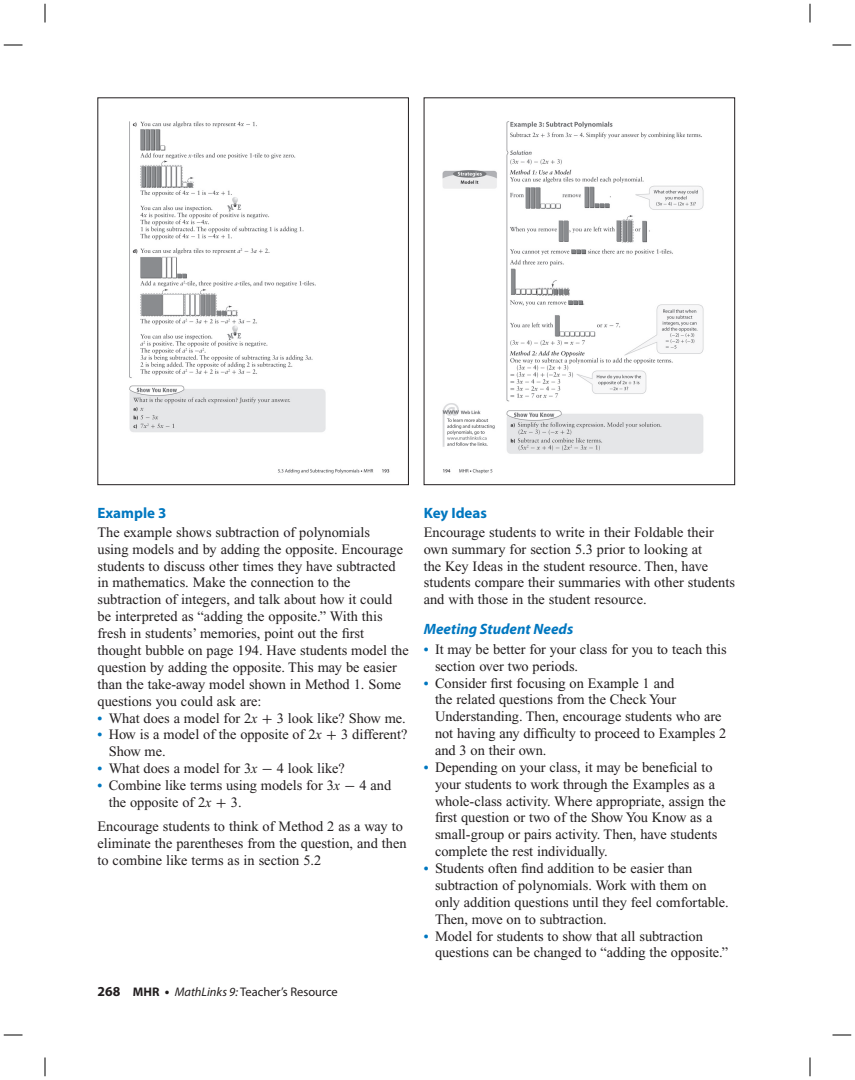
<style>
.page{position:relative;width:855px;height:1080px;background:#fff}
.page>*{position:absolute;margin:0;border:0;box-sizing:border-box;transform-origin:0 0}
.t1{font:italic 700 15px "Myriad Pro";color:#0077c0}
.t2{font:700 15px "Myriad Pro";color:#0077c0}
.t3{font:14.38px/16.9px "Times New Roman";letter-spacing:-.005em;color:#231f20}
.t4{font:12.5px "Myriad Pro";color:#231f20}
.s1{font-weight:700;font-size:13.75px;color:#0077c0}
.s2{font-style:italic}
.s3{font-family:"Uni Math"}
.s4{font-weight:700;font-size:13.75px}
.s5{font-weight:700}
</style>
<div class="page">
<img style="left:129px;top:121px;width:261px;height:353px">
<div style="left:98px;top:98px;width:311px;height:387px;border:1px solid #231f20"></div>
<img style="left:442px;top:121px;width:262px;height:353px">
<div style="left:424px;top:98px;width:311px;height:387px;border:1px solid #231f20"></div>
<svg style="left:4px;top:44px;width:18px;height:2px"></svg>
<svg style="left:832px;top:44px;width:19px;height:2px"></svg>
<svg style="left:4px;top:1034px;width:18px;height:2px"></svg>
<svg style="left:832px;top:1034px;width:19px;height:2px"></svg>
<svg style="left:44px;top:4px;width:2px;height:18px"></svg>
<svg style="left:44px;top:1058px;width:2px;height:18px"></svg>
<svg style="left:809px;top:4px;width:2px;height:18px"></svg>
<svg style="left:809px;top:1058px;width:2px;height:18px"></svg>
<p class="t2" style="left:98px;top:507px;width:70px">Example 3</p>
<p class="t3" style="left:98px;top:525px;width:313px">The example shows subtraction of polynomials<br>using models and by adding the opposite. Encourage students to discuss other times they have subtracted in mathematics. Make the connection to the subtraction of integers, and talk about how it could be interpreted as “adding the opposite.” With this fresh in students’ memories, point out the first thought bubble on page 194. Have students model the question by adding the opposite. This may be easier than the take-away model shown in Method 1. Some questions you could ask are:</p>
<p class="t3" style="left:98px;top:711px;width:310px"><span class="s1">•</span> What does a model for 2<span class="s2">x</span> <span class="s3">+</span> 3 look like? Show me.</p>
<p class="t3" style="left:109px;top:727px;width:300px;text-indent:-11px"><span class="s1">•</span> How is a model of the opposite of 2<span class="s2">x</span> <span class="s3">+</span> 3 different?<br>Show me.</p>
<p class="t3" style="left:98px;top:761px;width:249px"><span class="s1">•</span> What does a model for 3<span class="s2">x</span> <span class="s3">-</span> 4 look like?</p>
<p class="t3" style="left:109px;top:778px;width:284px;text-indent:-11px"><span class="s1">•</span> Combine like terms using models for 3<span class="s2">x</span> <span class="s3">−</span> 4 and the opposite of 2<span class="s2">x</span> <span class="s3">+</span> 3.</p>
<p class="t3" style="left:97px;top:819px;width:311px">Encourage students to think of Method 2 as a way to eliminate the parentheses from the question, and then to combine like terms as in section 5.2</p>
<p class="t4" style="left:98px;top:987px;width:242px"><span class="s4">268</span> <span class="s5">MHR</span> <span class="s4">•</span> <span class="s2">MathLinks 9:</span> Teacher’s Resource</p>
<p class="t2" style="left:424px;top:507px;width:65px">Key Ideas</p>
<p class="t3" style="left:424px;top:525px;width:313px">Encourage students to write in their Foldable their own summary for section 5.3 prior to looking at<br>the Key Ideas in the student resource. Then, have students compare their summaries with other students and with those in the student resource.</p>
<p class="t1" style="left:424px;top:624px;width:151px">Meeting Student Needs</p>
<p class="t3" style="left:435px;top:642px;width:293px;text-indent:-11px"><span class="s1">•</span> It may be better for your class for you to teach this section over two periods.</p>
<p class="t3" style="left:435px;top:676px;width:293px;text-indent:-11px"><span class="s1">•</span> Consider first focusing on Example 1 and<br>the related questions from the Check Your Understanding. Then, encourage students who are not having any difficulty to proceed to Examples 2 and 3 on their own.</p>
<p class="t3" style="left:435px;top:760px;width:292px;text-indent:-11px"><span class="s1">•</span> Depending on your class, it may be beneficial to your students to work through the Examples as a whole-class activity. Where appropriate, assign the first question or two of the Show You Know as a small-group or pairs activity. Then, have students complete the rest individually.</p>
<p class="t3" style="left:435px;top:861px;width:295px;text-indent:-11px"><span class="s1">•</span> Students often find addition to be easier than subtraction of polynomials. Work with them on only addition questions until they feel comfortable.<br>Then, move on to subtraction.</p>
<p class="t3" style="left:435px;top:929px;width:295px;text-indent:-11px"><span class="s1">•</span> Model for students to show that all subtraction questions can be changed to “adding the opposite.”</p>
</div>
